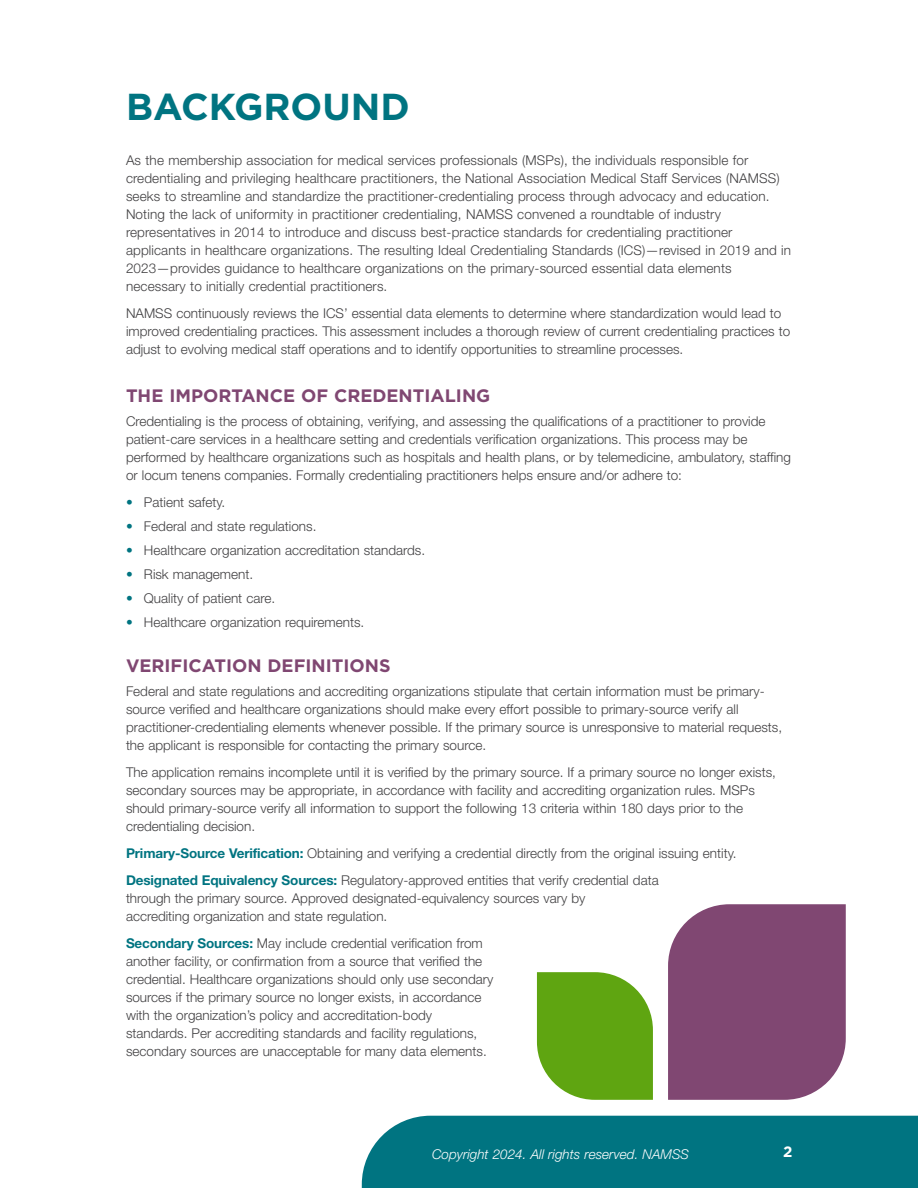
<style>
.page{position:relative;width:918px;height:1188px;background:#fff}
.page>*{position:absolute;margin:0;border:0;box-sizing:border-box;transform-origin:0 0}
.t1{font:700 37.5px "Gotham";color:#007481}
.t2{font:700 18px "Gotham";color:#804772}
.t3{font:700 15px "Gotham";color:#fff}
.t4{font:300 13.5px/18px "Helvetica Neue LT Std";color:#414042}
.t5{font:italic 300 13.5px "Helvetica Neue LT Std";color:#fff}
.s1{color:#007481}
.s2{font-weight:700;color:#007481}
</style>
<div class="page">
<div style="left:362px;top:1116px;width:556px;height:72px;background:#007481"></div>
<div style="left:668px;top:904px;width:178px;height:196px;background:#804772"></div>
<svg style="left:537px;top:972px;width:116px;height:128px"></svg>
<h1 class="t1" style="left:126px;top:82px;width:285px">BACKGROUND</h1>
<p class="t4" style="left:126px;top:151px;width:667px">As the membership association for medical services professionals (MSPs), the individuals responsible for credentialing and privileging healthcare practitioners, the National Association Medical Staff Services (NAMSS) seeks to streamline and standardize the practitioner-credentialing process through advocacy and education.<br>Noting the lack of uniformity in practitioner credentialing, NAMSS convened a roundtable of industry representatives in 2014 to introduce and discuss best-practice standards for credentialing practitioner applicants in healthcare organizations. The resulting Ideal Credentialing Standards (ICS)—revised in 2019 and in 2023—provides guidance to healthcare organizations on the primary-sourced essential data elements necessary to initially credential practitioners.</p>
<p class="t4" style="left:126px;top:304px;width:666px">NAMSS continuously reviews the ICS’ essential data elements to determine where standardization would lead to improved credentialing practices. This assessment includes a thorough review of current credentialing practices to adjust to evolving medical staff operations and to identify opportunities to streamline processes.</p>
<h2 class="t2" style="left:126px;top:384px;width:366px">THE IMPORTANCE OF CREDENTIALING</h2>
<p class="t4" style="left:126px;top:412px;width:666px">Credentialing is the process of obtaining, verifying, and assessing the qualifications of a practitioner to provide patient-care services in a healthcare setting and credentials verification organizations. This process may be performed by healthcare organizations such as hospitals and health plans, or by telemedicine, ambulatory, staffing or locum tenens companies. Formally credentialing practitioners helps ensure and/or adhere to:</p>
<p class="t4" style="left:126px;top:493px;width:101px"><span class="s1">•</span> Patient safety.</p>
<p class="t4" style="left:126px;top:517px;width:192px"><span class="s1">•</span> Federal and state regulations.</p>
<p class="t4" style="left:126px;top:541px;width:301px"><span class="s1">•</span> Healthcare organization accreditation standards.</p>
<p class="t4" style="left:126px;top:565px;width:129px"><span class="s1">•</span> Risk management.</p>
<p class="t4" style="left:126px;top:589px;width:151px"><span class="s1">•</span> Quality of patient care.</p>
<p class="t4" style="left:126px;top:613px;width:240px"><span class="s1">•</span> Healthcare organization requirements.</p>
<h2 class="t2" style="left:126px;top:654px;width:266px">VERIFICATION DEFINITIONS</h2>
<p class="t4" style="left:126px;top:682px;width:658px">Federal and state regulations and accrediting organizations stipulate that certain information must be primary&shy;source verified and healthcare organizations should make every effort possible to primary-source verify all practitioner-credentialing elements whenever possible. If the primary source is unresponsive to material requests, the applicant is responsible for contacting the primary source.</p>
<p class="t4" style="left:126px;top:763px;width:651px">The application remains incomplete until it is verified by the primary source. If a primary source no longer exists, secondary sources may be appropriate, in accordance with facility and accrediting organization rules. MSPs should primary-source verify all information to support the following 13 criteria within 180 days prior to the credentialing decision.</p>
<p class="t4" style="left:126px;top:839px;width:612px;line-height:27px"><span class="s2">Primary-Source Verification:</span> Obtaining and verifying a credential directly from the original issuing entity.<br><span class="s2">Designated Equivalency Sources:</span> Regulatory-approved entities that verify credential data</p>
<p class="t4" style="left:126px;top:889px;width:461px">through the primary source. Approved designated-equivalency sources vary by accrediting organization and state regulation.</p>
<p class="t4" style="left:126px;top:934px;width:369px"><span class="s2">Secondary Sources:</span> May include credential verification from another facility, or confirmation from a source that verified the credential. Healthcare organizations should only use secondary sources if the primary source no longer exists, in accordance with the organization’s policy and accreditation-body standards. Per accrediting standards and facility regulations, secondary sources are unacceptable for many data elements.</p>
<p class="t5" style="left:432px;top:1146px;width:258px">Copyright 2024. All rights reserved. NAMSS</p>
<p class="t3" style="left:783px;top:1142px;width:11px">2</p>
</div>
